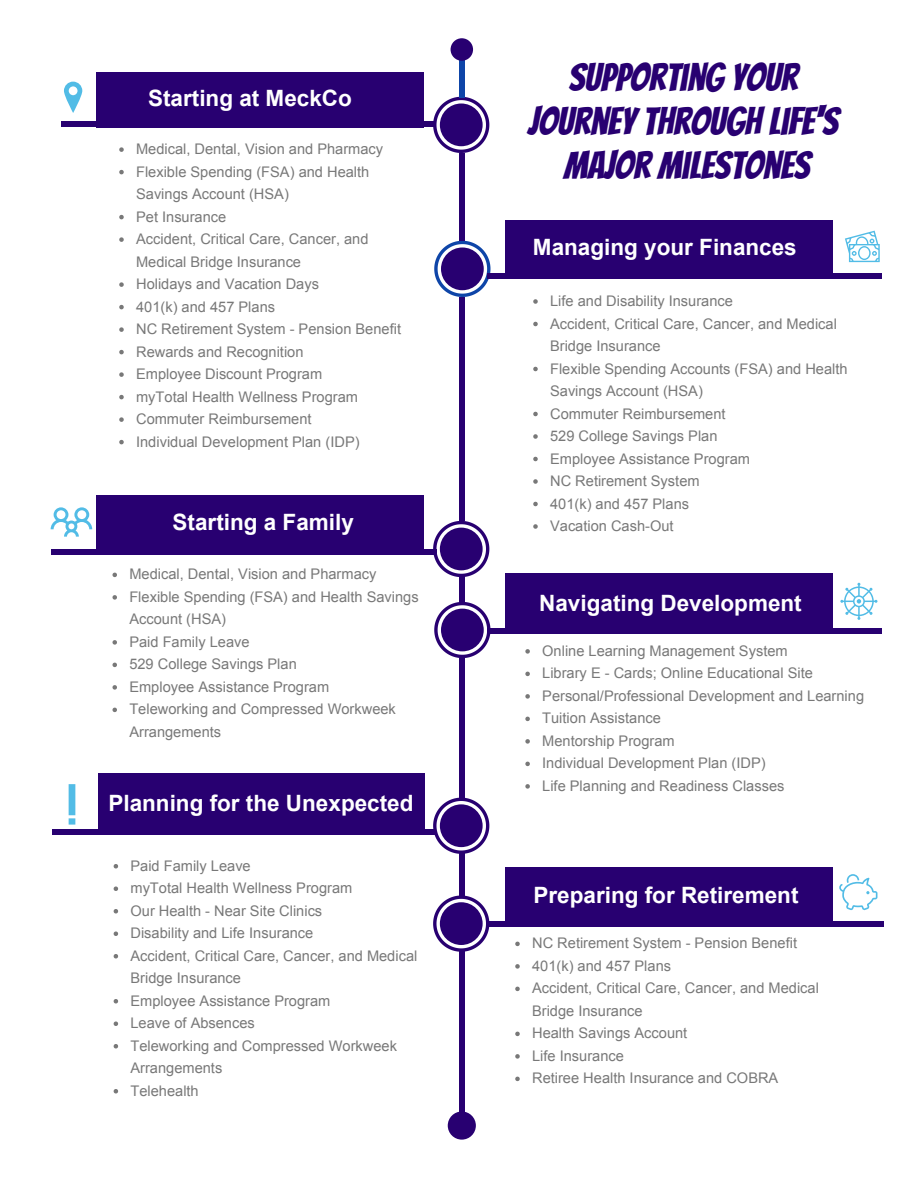
<style>
.page{position:relative;width:918px;height:1188px;background:#fff}
.page>*{position:absolute;margin:0;border:0;box-sizing:border-box;transform-origin:0 0}
.t1{font:38.25px/43.8px "Bangers";color:#280071;text-align:center}
.t2{font:700 22.5px "Arial";color:#fff}
.t3{font:14.7px/22.5px "Arial";color:#787878}
</style>
<div class="page">
<svg style="left:433px;top:521px;width:56px;height:56px"></svg>
<svg style="left:434px;top:241px;width:56px;height:56px"></svg>
<div style="left:441px;top:247px;width:43px;height:43px;background:#280071;border-radius:50%"></div>
<div style="left:440px;top:528px;width:43px;height:42px;background:#280071;border-radius:50%"></div>
<svg style="left:434px;top:602px;width:56px;height:56px"></svg>
<div style="left:441px;top:609px;width:43px;height:42px;background:#280071;border-radius:50%"></div>
<svg style="left:433px;top:896px;width:56px;height:56px"></svg>
<div style="left:505px;top:220px;width:327px;height:56px;background:#280071"></div>
<div style="left:97px;top:495px;width:327px;height:55px;background:#280071"></div>
<svg style="left:433px;top:97px;width:56px;height:56px"></svg>
<div style="left:459px;top:60px;width:6px;height:38px;background:#0e45a8"></div>
<div style="left:97px;top:72px;width:327px;height:55px;background:#280071"></div>
<svg style="left:51px;top:507px;width:41px;height:30px"></svg>
<div style="left:61px;top:121px;width:374px;height:6px;background:#280071"></div>
<svg style="left:64px;top:82px;width:18px;height:31px"></svg>
<div style="left:440px;top:103px;width:43px;height:43px;background:#280071;border-radius:50%"></div>
<svg style="left:119px;top:147px;width:5px;height:5px"></svg>
<svg style="left:119px;top:170px;width:5px;height:4px"></svg>
<svg style="left:119px;top:215px;width:5px;height:4px"></svg>
<svg style="left:119px;top:237px;width:5px;height:5px"></svg>
<svg style="left:119px;top:282px;width:5px;height:5px"></svg>
<svg style="left:119px;top:305px;width:5px;height:4px"></svg>
<svg style="left:119px;top:327px;width:5px;height:5px"></svg>
<svg style="left:119px;top:350px;width:5px;height:4px"></svg>
<svg style="left:119px;top:372px;width:5px;height:5px"></svg>
<svg style="left:119px;top:395px;width:5px;height:4px"></svg>
<svg style="left:119px;top:417px;width:5px;height:5px"></svg>
<svg style="left:119px;top:440px;width:5px;height:4px"></svg>
<div style="left:451px;top:38px;width:22px;height:23px;background:#280071;border-radius:50%"></div>
<div style="left:459px;top:297px;width:6px;height:224px;background:#280071"></div>
<div style="left:487px;top:273px;width:395px;height:6px;background:#280071"></div>
<svg style="left:845px;top:231px;width:35px;height:31px"></svg>
<svg style="left:840px;top:583px;width:38px;height:37px"></svg>
<div style="left:487px;top:628px;width:395px;height:5px;background:#280071"></div>
<div style="left:459px;top:575px;width:6px;height:29px;background:#280071"></div>
<svg style="left:525px;top:649px;width:5px;height:5px"></svg>
<svg style="left:525px;top:672px;width:5px;height:4px"></svg>
<svg style="left:525px;top:694px;width:5px;height:5px"></svg>
<svg style="left:525px;top:717px;width:5px;height:4px"></svg>
<svg style="left:525px;top:739px;width:5px;height:5px"></svg>
<svg style="left:525px;top:762px;width:5px;height:4px"></svg>
<svg style="left:525px;top:784px;width:5px;height:5px"></svg>
<div style="left:459px;top:658px;width:6px;height:140px;background:#280071"></div>
<div style="left:52px;top:829px;width:383px;height:6px;background:#280071"></div>
<svg style="left:433px;top:798px;width:56px;height:56px"></svg>
<div style="left:459px;top:852px;width:6px;height:43px;background:#280071"></div>
<div style="left:448px;top:1111px;width:28px;height:29px;background:#280071;border-radius:50%"></div>
<svg style="left:515px;top:942px;width:5px;height:4px"></svg>
<svg style="left:515px;top:964px;width:5px;height:5px"></svg>
<svg style="left:515px;top:987px;width:5px;height:4px"></svg>
<svg style="left:515px;top:1032px;width:5px;height:4px"></svg>
<svg style="left:515px;top:1054px;width:5px;height:5px"></svg>
<svg style="left:515px;top:1077px;width:5px;height:4px"></svg>
<div style="left:459px;top:153px;width:6px;height:88px;background:#280071"></div>
<svg style="left:839px;top:874px;width:38px;height:36px"></svg>
<svg style="left:533px;top:299px;width:5px;height:5px"></svg>
<svg style="left:533px;top:322px;width:5px;height:4px"></svg>
<svg style="left:533px;top:367px;width:5px;height:4px"></svg>
<svg style="left:533px;top:412px;width:5px;height:4px"></svg>
<svg style="left:533px;top:434px;width:5px;height:5px"></svg>
<svg style="left:533px;top:457px;width:5px;height:4px"></svg>
<svg style="left:533px;top:479px;width:5px;height:5px"></svg>
<svg style="left:533px;top:502px;width:5px;height:4px"></svg>
<svg style="left:533px;top:524px;width:5px;height:5px"></svg>
<div style="left:51px;top:549px;width:386px;height:6px;background:#280071"></div>
<svg style="left:112px;top:573px;width:5px;height:4px"></svg>
<svg style="left:112px;top:595px;width:5px;height:5px"></svg>
<svg style="left:112px;top:640px;width:5px;height:5px"></svg>
<svg style="left:112px;top:663px;width:5px;height:4px"></svg>
<svg style="left:112px;top:685px;width:5px;height:5px"></svg>
<svg style="left:112px;top:708px;width:5px;height:4px"></svg>
<div style="left:505px;top:574px;width:328px;height:55px;background:#280071"></div>
<div style="left:440px;top:804px;width:43px;height:43px;background:#280071;border-radius:50%"></div>
<div style="left:98px;top:773px;width:326px;height:61px;background:#280071"></div>
<svg style="left:114px;top:864px;width:4px;height:4px"></svg>
<svg style="left:114px;top:886px;width:4px;height:5px"></svg>
<svg style="left:114px;top:909px;width:4px;height:5px"></svg>
<svg style="left:114px;top:932px;width:4px;height:4px"></svg>
<svg style="left:114px;top:954px;width:4px;height:4px"></svg>
<svg style="left:114px;top:999px;width:4px;height:5px"></svg>
<svg style="left:114px;top:1022px;width:4px;height:4px"></svg>
<svg style="left:114px;top:1044px;width:4px;height:4px"></svg>
<svg style="left:114px;top:1089px;width:4px;height:5px"></svg>
<svg style="left:69px;top:784px;width:6px;height:41px"></svg>
<div style="left:505px;top:867px;width:328px;height:55px;background:#280071"></div>
<div style="left:440px;top:902px;width:43px;height:43px;background:#280071;border-radius:50%"></div>
<div style="left:489px;top:921px;width:395px;height:6px;background:#280071"></div>
<div style="left:459px;top:951px;width:6px;height:171px;background:#280071"></div>
<h2 class="t2" style="left:148px;top:83px;width:205px">Starting at MeckCo</h2>
<p class="t3" style="left:136px;top:138px;width:266px">Medical, Dental, Vision and Pharmacy<br>Flexible Spending (FSA) and Health<br>Savings Account (HSA)<br>Pet Insurance<br>Accident, Critical Care, Cancer, and<br>Medical Bridge Insurance<br>Holidays and Vacation Days<br>401(k) and 457 Plans<br>NC Retirement System - Pension Benefit<br>Rewards and Recognition<br>Employee Discount Program<br>myTotal Health Wellness Program<br>Commuter Reimbursement<br>Individual Development Plan (IDP)</p>
<h2 class="t2" style="left:173px;top:507px;width:183px">Starting a Family</h2>
<p class="t3" style="left:129px;top:563px;width:291px">Medical, Dental, Vision and Pharmacy<br>Flexible Spending (FSA) and Health Savings<br>Account (HSA)<br>Paid Family Leave<br>529 College Savings Plan<br>Employee Assistance Program<br>Teleworking and Compressed Workweek<br>Arrangements</p>
<h2 class="t2" style="left:108px;top:788px;width:307px">Planning for the Unexpected</h2>
<p class="t3" style="left:130px;top:854px;width:288px">Paid Family Leave<br>myTotal Health Wellness Program<br>Our Health - Near Site Clinics<br>Disability and Life Insurance<br>Accident, Critical Care, Cancer, and Medical<br>Bridge Insurance<br>Employee Assistance Program<br>Leave of Absences<br>Teleworking and Compressed Workweek<br>Arrangements<br>Telehealth</p>
<h1 class="t1" style="left:528px;top:56px;width:312px">SUPPORTING YOUR<br>JOURNEY THROUGH LIFE'S<br>MAJOR MILESTONES</h1>
<h2 class="t2" style="left:533px;top:232px;width:265px">Managing your Finances</h2>
<p class="t3" style="left:550px;top:290px;width:299px">Life and Disability Insurance<br>Accident, Critical Care, Cancer, and Medical<br>Bridge Insurance<br>Flexible Spending Accounts (FSA) and Health<br>Savings Account (HSA)<br>Commuter Reimbursement<br>529 College Savings Plan<br>Employee Assistance Program<br>NC Retirement System<br>401(k) and 457 Plans<br>Vacation Cash-Out</p>
<h2 class="t2" style="left:539px;top:588px;width:264px">Navigating Development</h2>
<p class="t3" style="left:542px;top:640px;width:323px">Online Learning Management System<br>Library E - Cards; Online Educational Site Personal/Professional Development and Learning Tuition Assistance<br>Mentorship Program<br>Individual Development Plan (IDP)<br>Life Planning and Readiness Classes</p>
<h2 class="t2" style="left:533px;top:880px;width:267px">Preparing for Retirement</h2>
<p class="t3" style="left:532px;top:932px;width:288px">NC Retirement System - Pension Benefit<br>401(k) and 457 Plans<br>Accident, Critical Care, Cancer, and Medical<br>Bridge Insurance<br>Health Savings Account<br>Life Insurance<br>Retiree Health Insurance and COBRA</p>
</div>
